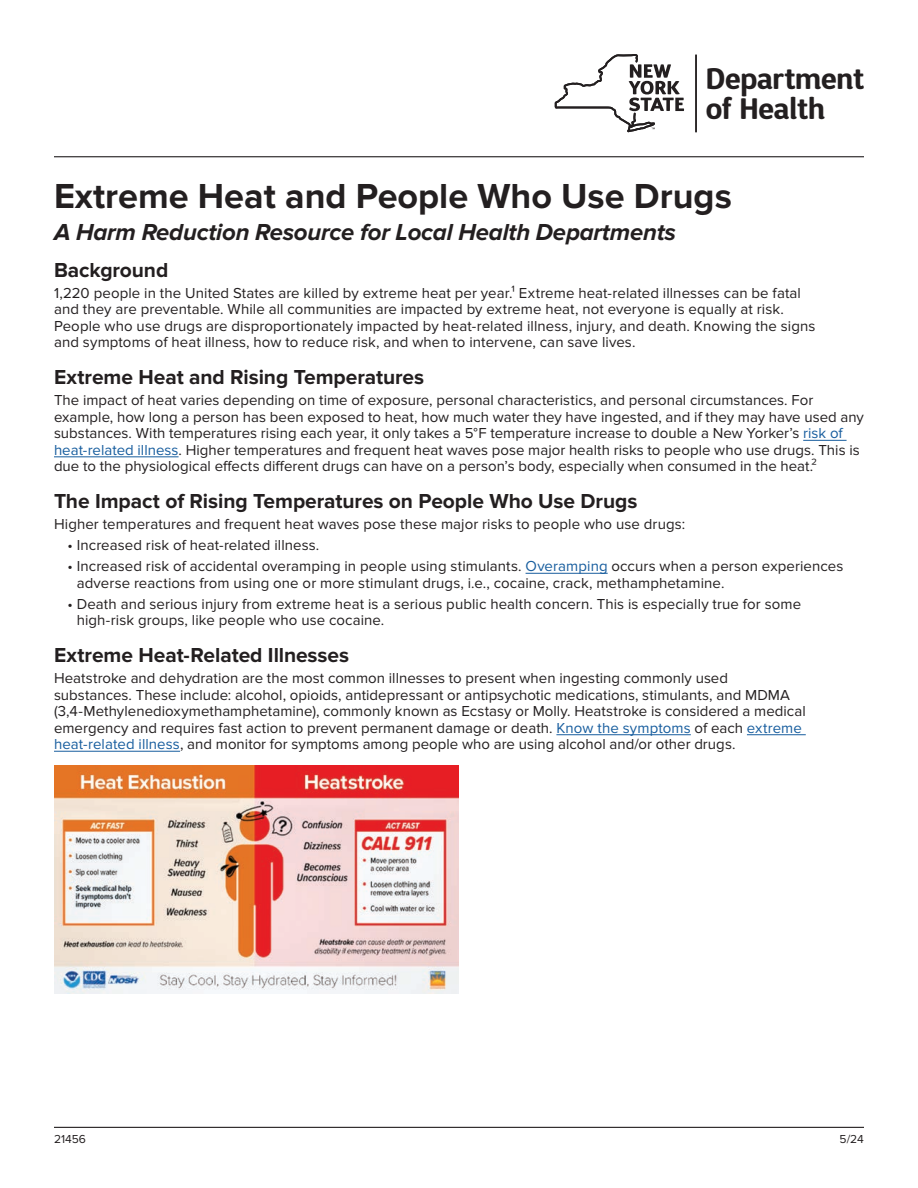
<style>
.page{position:relative;width:918px;height:1188px;background:#fff}
.page>*{position:absolute;margin:0;border:0;box-sizing:border-box;transform-origin:0 0}
.Heads{font:700 36px "Proxima Nova";color:#231f20}
.t1{font:700 29.7px/30.2px "D Sari";letter-spacing:-.01em;color:#231f20}
.Heads-2{font:italic 700 24px "Proxima Nova";letter-spacing:-.01em;color:#231f20}
.Question{font:700 21px "Proxima Nova";letter-spacing:-.005em;color:#231f20}
.Text{font:15px/16.5px "Proxima Nova";letter-spacing:.005em;color:#231f20}
.Bullet{font:15px/16.5px "Proxima Nova";letter-spacing:.005em;color:#231f20}
.t2{font:12px "Proxima Nova";color:#231f20}
.s1{color:#175d9e}
</style>
<div class="page">
<hr style="left:803px;top:440px;width:44px;height:1px;background:#175d9e">
<hr style="left:54px;top:457px;width:125px;height:1px;background:#175d9e">
<hr style="left:526px;top:573px;width:82px;height:1px;background:#175d9e">
<hr style="left:556px;top:734px;width:135px;height:1px;background:#175d9e">
<hr style="left:747px;top:734px;width:59px;height:1px;background:#175d9e">
<hr style="left:54px;top:751px;width:126px;height:1px;background:#175d9e">
<hr style="left:695px;top:54px;width:2px;height:79px;background:#231f20">
<svg style="left:555px;top:54px;width:129px;height:78px"></svg>
<hr style="left:54px;top:156px;width:810px;height:1px;background:#231f20">
<hr style="left:54px;top:1127px;width:810px;height:1px;background:#231f20">
<img style="left:54px;top:765px;width:405px;height:228px">
<p class="t1" style="left:706px;top:63px;width:160px">Department of Health</p>
<p class="Heads" style="left:54px;top:176px;width:679px">Extreme Heat and People Who Use Drugs</p>
<p class="Heads-2" style="left:54px;top:218px;width:624px">A Harm Reduction Resource for Local Health Departments</p>
<p class="Question" style="left:54px;top:258px;width:116px">Background</p>
<p class="Text" style="left:54px;top:285px;width:763px">1,220 people in the United States are killed by extreme heat per year.1 Extreme heat-related illnesses can be fatal and they are preventable. While all communities are impacted by extreme heat, not everyone is equally at risk.<br>People who use drugs are disproportionately impacted by heat-related illness, injury, and death. Knowing the signs and symptoms of heat illness, how to reduce risk, and when to intervene, can save lives.</p>
<p class="Question" style="left:54px;top:365px;width:372px">Extreme Heat and Rising Temperatures</p>
<p class="Text" style="left:54px;top:392px;width:811px">The impact of heat varies depending on time of exposure, personal characteristics, and personal circumstances. For example, how long a person has been exposed to heat, how much water they have ingested, and if they may have used any substances. With temperatures rising each year, it only takes a 5°F temperature increase to double a New Yorker’s <span class="s1">risk of heat-related illness</span>. Higher temperatures and frequent heat waves pose major health risks to people who use drugs. This is due to the physiological effects different drugs can have on a person’s body, especially when consumed in the heat.2</p>
<p class="Question" style="left:54px;top:489px;width:585px">The Impact of Rising Temperatures on People Who Use Drugs</p>
<p class="Text" style="left:54px;top:516px;width:633px">Higher temperatures and frequent heat waves pose these major risks to people who use drugs:</p>
<p class="Bullet" style="left:68px;top:537px;width:253px">• Increased risk of heat-related illness.</p>
<p class="Bullet" style="left:77px;top:558px;width:768px;text-indent:-9px">• Increased risk of accidental overamping in people using stimulants. <span class="s1">Overamping</span> occurs when a person experiences adverse reactions from using one or more stimulant drugs, i.e., cocaine, crack, methamphetamine.</p>
<p class="Bullet" style="left:77px;top:596px;width:726px;text-indent:-9px">• Death and serious injury from extreme heat is a serious public health concern. This is especially true for some high-risk groups, like people who use cocaine.</p>
<p class="Question" style="left:54px;top:643px;width:297px">Extreme Heat-Related Illnesses</p>
<p class="Text" style="left:54px;top:670px;width:753px">Heatstroke and dehydration are the most common illnesses to present when ingesting commonly used substances. These include: alcohol, opioids, antidepressant or antipsychotic medications, stimulants, and MDMA (3,4-Methylenedioxymethamphetamine), commonly known as Ecstasy or Molly. Heatstroke is considered a medical emergency and requires fast action to prevent permanent damage or death. <span class="s1">Know the symptoms</span> of each <span class="s1">extreme heat-related illness</span>, and monitor for symptoms among people who are using alcohol and/or other drugs.</p>
<p class="t2" style="left:54px;top:1133px;width:33px">21456</p>
<p class="t2" style="left:840px;top:1133px;width:26px">5/24</p>
</div>
